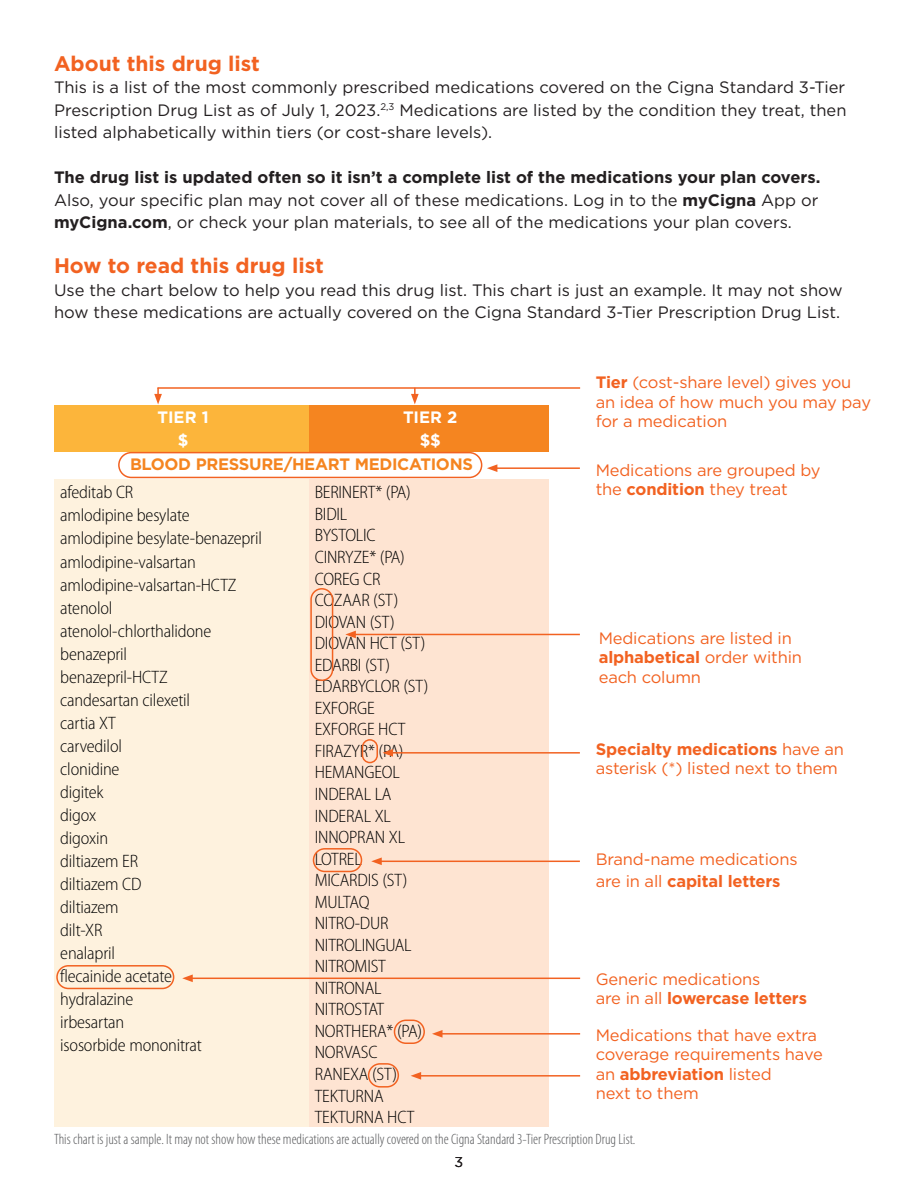
<style>
.page{position:relative;width:918px;height:1188px;background:#fff}
.page>*{position:absolute;margin:0;border:0;box-sizing:border-box;transform-origin:0 0}
.List_Header{font:700 21px "Gotham";color:#f26221}
.Drug_list{font:300 semi-condensed 18px "Myriad Pro";letter-spacing:-.01em;color:#000}
.List_Header-2{font:16.5px/22.5px "Gotham";color:#231f20;text-align:justify}
.Body_Copy{font:16.5px/19.5px "Gotham";letter-spacing:-.01em;color:#f26221}
.Drug_list_categories{font:700 16.5px "Gotham";letter-spacing:-.02em;color:#f58520}
.Table_column_header{font:700 16.5px "Gotham";color:#fff}
.NB-Legal_copy_Cat{font:300 condensed 15px "Myriad Pro";color:#57585a}
.t1{font:14.25px "Gotham";color:#231f20}
.s1{font-weight:700}
</style>
<div class="page">
<div style="left:54px;top:405px;width:255px;height:47px;background:#fcb53b"></div>
<div style="left:309px;top:405px;width:240px;height:47px;background:#f58520"></div>
<div style="left:54px;top:479px;width:255px;height:648px;background:#fef2de"></div>
<div style="left:309px;top:479px;width:240px;height:648px;background:#fee4d2"></div>
<div style="left:310px;top:588px;width:23px;height:93px;border:2px solid #f26221;border-radius:11px"></div>
<div style="left:118px;top:452px;width:364px;height:26px;border:2px solid #f26221;border-radius:12px"></div>
<div style="left:394px;top:1020px;width:31px;height:24px;border:2px solid #f26221;border-radius:11px"></div>
<div style="left:368px;top:1063px;width:31px;height:25px;border:2px solid #f26221;border-radius:11px"></div>
<div style="left:313px;top:848px;width:49px;height:24px;border:2px solid #f26221;border-radius:11px"></div>
<div style="left:56px;top:965px;width:118px;height:24px;border:2px solid #f26221;border-radius:11px"></div>
<div style="left:362px;top:739px;width:16px;height:24px;border:2px solid #f26221;border-radius:7px"></div>
<hr style="left:157px;top:387px;width:423px;height:2px;background:#f26221">
<svg style="left:154px;top:388px;width:8px;height:16px"></svg>
<svg style="left:411px;top:388px;width:8px;height:16px"></svg>
<hr style="left:495px;top:467px;width:85px;height:2px;background:#f26221">
<svg style="left:487px;top:464px;width:10px;height:8px"></svg>
<hr style="left:354px;top:634px;width:226px;height:1px;background:#f26221">
<svg style="left:345px;top:631px;width:11px;height:7px"></svg>
<hr style="left:379px;top:861px;width:201px;height:1px;background:#f26221">
<svg style="left:371px;top:857px;width:11px;height:8px"></svg>
<hr style="left:190px;top:978px;width:390px;height:1px;background:#f26221">
<svg style="left:182px;top:974px;width:11px;height:8px"></svg>
<hr style="left:391px;top:752px;width:189px;height:2px;background:#f26221">
<svg style="left:382px;top:749px;width:11px;height:8px"></svg>
<hr style="left:440px;top:1033px;width:140px;height:2px;background:#f26221">
<svg style="left:432px;top:1030px;width:11px;height:8px"></svg>
<hr style="left:419px;top:1075px;width:161px;height:2px;background:#f26221">
<svg style="left:411px;top:1072px;width:10px;height:8px"></svg>
<p class="List_Header" style="left:54px;top:49px;width:208px">About this drug list</p>
<p class="List_Header-2" style="left:54px;top:76px;width:794px">This is a list of the most commonly prescribed medications covered on the Cigna Standard 3-Tier Prescription Drug List as of July 1, 2023.<sup>2,3</sup> Medications are listed by the condition they treat, then listed alphabetically within tiers (or cost-share levels).</p>
<p class="List_Header-2" style="left:54px;top:166px;width:768px"><span class="s1">The drug list is updated often so it isn’t a complete list of the medications your plan covers.<br></span>Also, your specific plan may not cover all of these medications. Log in to the <span class="s1">myCigna</span> App or <span class="s1">myCigna.com</span>, or check your plan materials, to see all of the medications your plan covers.</p>
<p class="List_Header" style="left:54px;top:252px;width:271px">How to read this drug list</p>
<p class="List_Header-2" style="left:54px;top:278px;width:790px">Use the chart below to help you read this drug list. This chart is just an example. It may not show how these medications are actually covered on the Cigna Standard 3-Tier Prescription Drug List.</p>
<p class="Table_column_header" style="left:403px;top:407px;width:56px">TIER 2</p>
<p class="Table_column_header" style="left:420px;top:429px;width:23px">$$</p>
<p class="Drug_list_categories" style="left:130px;top:453px;width:344px">BLOOD PRESSURE/HEART MEDICATIONS</p>
<p class="Drug_list" style="left:60px;top:483px;width:75px">afeditab CR</p>
<p class="Drug_list" style="left:60px;top:506px;width:131px">amlodipine besylate</p>
<p class="Drug_list" style="left:60px;top:529px;width:203px">amlodipine besylate-benazepril</p>
<p class="Drug_list" style="left:60px;top:552px;width:137px">amlodipine-valsartan</p>
<p class="Drug_list" style="left:60px;top:575px;width:178px">amlodipine-valsartan-HCTZ</p>
<p class="Drug_list" style="left:60px;top:598px;width:54px">atenolol</p>
<p class="Drug_list" style="left:60px;top:621px;width:153px">atenolol-chlorthalidone</p>
<p class="Drug_list" style="left:60px;top:644px;width:68px">benazepril</p>
<p class="Drug_list" style="left:60px;top:667px;width:109px">benazepril-HCTZ</p>
<p class="Drug_list" style="left:60px;top:690px;width:131px">candesartan cilexetil</p>
<p class="Drug_list" style="left:60px;top:713px;width:57px">cartia XT</p>
<p class="Drug_list" style="left:60px;top:736px;width:63px">carvedilol</p>
<p class="Drug_list" style="left:60px;top:759px;width:61px">clonidine</p>
<p class="Drug_list" style="left:60px;top:782px;width:45px">digitek</p>
<p class="Drug_list" style="left:60px;top:805px;width:37px">digox</p>
<p class="Drug_list" style="left:60px;top:828px;width:49px">digoxin</p>
<p class="Drug_list" style="left:60px;top:851px;width:79px">diltiazem ER</p>
<p class="Drug_list" style="left:60px;top:874px;width:83px">diltiazem CD</p>
<p class="Drug_list" style="left:60px;top:897px;width:60px">diltiazem</p>
<p class="Drug_list" style="left:60px;top:920px;width:44px">dilt-XR</p>
<p class="Drug_list" style="left:60px;top:943px;width:56px">enalapril</p>
<p class="Drug_list" style="left:60px;top:967px;width:113px">flecainide acetate</p>
<p class="Drug_list" style="left:60px;top:990px;width:74px">hydralazine</p>
<p class="Drug_list" style="left:60px;top:1013px;width:66px">irbesartan</p>
<p class="Drug_list" style="left:60px;top:1036px;width:143px">isosorbide mononitrat</p>
<p class="Table_column_header" style="left:158px;top:407px;width:53px">TIER 1</p>
<p class="Table_column_header" style="left:178px;top:429px;width:12px">$</p>
<p class="Drug_list" style="left:315px;top:483px;width:98px">BERINERT* (PA)</p>
<p class="Drug_list" style="left:315px;top:504px;width:34px">BIDIL</p>
<p class="Drug_list" style="left:315px;top:526px;width:62px">BYSTOLIC</p>
<p class="Drug_list" style="left:315px;top:547px;width:92px">CINRYZE* (PA)</p>
<p class="Drug_list" style="left:315px;top:569px;width:67px">COREG CR</p>
<p class="Drug_list" style="left:315px;top:590px;width:85px">COZAAR (ST)</p>
<p class="Drug_list" style="left:315px;top:612px;width:82px">DIOVAN (ST)</p>
<p class="Drug_list" style="left:315px;top:633px;width:112px">DIOVAN HCT (ST)</p>
<p class="Drug_list" style="left:315px;top:655px;width:77px">EDARBI (ST)</p>
<p class="Drug_list" style="left:315px;top:677px;width:115px">EDARBYCLOR (ST)</p>
<p class="Drug_list" style="left:315px;top:698px;width:61px">EXFORGE</p>
<p class="Drug_list" style="left:315px;top:720px;width:92px">EXFORGE HCT</p>
<p class="Drug_list" style="left:315px;top:741px;width:90px">FIRAZYR* (PA)</p>
<p class="Drug_list" style="left:315px;top:763px;width:87px">HEMANGEOL</p>
<p class="Drug_list" style="left:315px;top:784px;width:78px">INDERAL LA</p>
<p class="Drug_list" style="left:315px;top:806px;width:78px">INDERAL XL</p>
<p class="Drug_list" style="left:315px;top:827px;width:92px">INNOPRAN XL</p>
<p class="Drug_list" style="left:315px;top:849px;width:48px">LOTREL</p>
<p class="Drug_list" style="left:315px;top:870px;width:94px">MICARDIS (ST)</p>
<p class="Drug_list" style="left:315px;top:892px;width:56px">MULTAQ</p>
<p class="Drug_list" style="left:315px;top:913px;width:75px">NITRO-DUR</p>
<p class="Drug_list" style="left:315px;top:935px;width:98px">NITROLINGUAL</p>
<p class="Drug_list" style="left:315px;top:957px;width:73px">NITROMIST</p>
<p class="Drug_list" style="left:315px;top:978px;width:68px">NITRONAL</p>
<p class="Drug_list" style="left:315px;top:1000px;width:71px">NITROSTAT</p>
<p class="Drug_list" style="left:315px;top:1021px;width:109px">NORTHERA* (PA)</p>
<p class="Drug_list" style="left:315px;top:1043px;width:64px">NORVASC</p>
<p class="Drug_list" style="left:315px;top:1064px;width:84px">RANEXA (ST)</p>
<p class="Drug_list" style="left:315px;top:1086px;width:70px">TEKTURNA</p>
<p class="Drug_list" style="left:315px;top:1107px;width:101px">TEKTURNA HCT</p>
<p class="Body_Copy" style="left:596px;top:373px;width:277px"><span class="s1">Tier</span> (cost-share level) gives you an idea of how much you may pay for a medication</p>
<p class="Body_Copy" style="left:596px;top:460px;width:226px">Medications are grouped by the <span class="s1">condition</span> they treat</p>
<p class="Body_Copy" style="left:599px;top:628px;width:205px">Medications are listed in <span class="s1">alphabetical</span> order within each column</p>
<p class="Body_Copy" style="left:596px;top:739px;width:250px"><span class="s1">Specialty medications</span> have an asterisk (*) listed next to them</p>
<p class="Body_Copy" style="left:596px;top:847px;width:203px;line-height:22.5px">Brand-name medications are in all <span class="s1">capital letters</span></p>
<p class="Body_Copy" style="left:596px;top:969px;width:213px">Generic medications<br>are in all <span class="s1">lowercase letters</span></p>
<p class="Body_Copy" style="left:596px;top:1025px;width:229px">Medications that have extra coverage requirements have an <span class="s1">abbreviation</span> listed<br>next to them</p>
<p class="NB-Legal_copy_Cat" style="left:54px;top:1131px;width:583px">This chart is just a sample. It may not show how these medications are actually covered on the Cigna Standard 3-Tier Prescription Drug List.</p>
<p class="t1" style="left:455px;top:1153px;width:10px">3</p>
</div>
